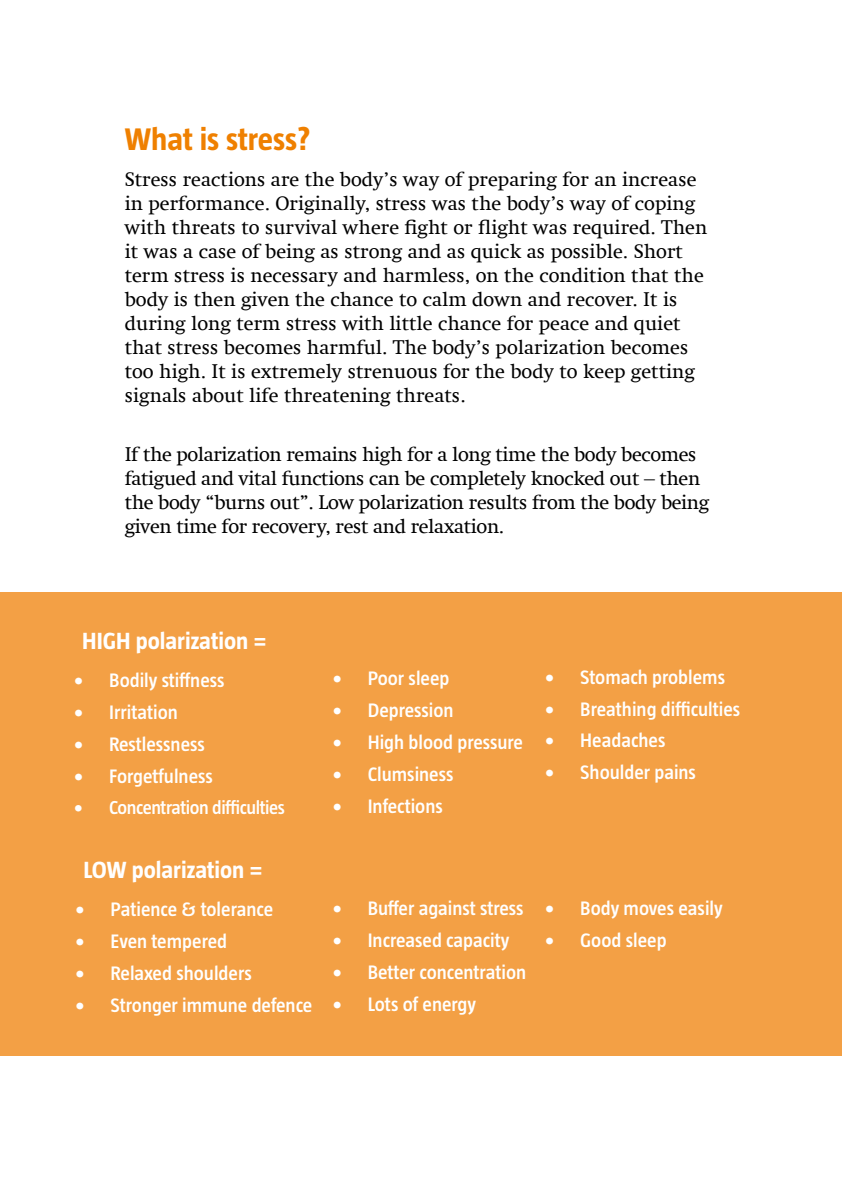
<style>
.page{position:relative;width:842px;height:1191px;background:#fff}
.page>*{position:absolute;margin:0;border:0;box-sizing:border-box;transform-origin:0 0}
.t1{font:700 32px "Taz";color:#ef8000}
.t2{font:700 24px "Taz";color:#fff}
.t3{font:20px/24px "Swift Com";color:#000}
.t4{font:600 20px "Taz";color:#fff}
.t5{font:20px/24px "Swift Com";letter-spacing:-.02em;color:#000}
.t6{font:600 19.2px "Taz";letter-spacing:-.02em;color:#fff}
</style>
<div class="page">
<div style="left:0;top:592px;width:842px;height:464px;background:#f3a045"></div>
<h1 class="t1" style="left:125px;top:122px;width:187px">What is stress?</h1>
<p class="t3" style="left:125px;top:167px;width:584px">Stress reactions are the body’s way of preparing for an increase in performance. Originally, stress was the body’s way of coping with threats to survival where fight or flight was required. Then it was a case of being as strong and as quick as possible. Short term stress is necessary and harmless, on the condition that the body is then given the chance to calm down and recover. It is during long term stress with little chance for peace and quiet that stress becomes harmful. The body’s polarization becomes too high. It is extremely strenuous for the body to keep getting signals about life threatening threats.</p>
<p class="t5" style="left:125px;top:442px;width:586px">If the polarization remains high for a long time the body becomes fatigued and vital functions can be completely knocked out – then the body “burns out”. Low polarization results from the body being given time for recovery, rest and relaxation.</p>
<p class="t2" style="left:82px;top:627px;width:186px">HIGH polarization =</p>
<p class="t4" style="left:73px;top:669px;width:153px">• Bodily stiffness</p>
<p class="t4" style="left:73px;top:701px;width:106px">• Irritation</p>
<p class="t4" style="left:73px;top:733px;width:133px">• Restlessness</p>
<p class="t4" style="left:73px;top:764px;width:141px">• Forgetfulness</p>
<p class="t6" style="left:73px;top:796px;width:213px">• Concentration difficulties</p>
<p class="t2" style="left:84px;top:856px;width:181px">LOW polarization =</p>
<p class="t4" style="left:75px;top:898px;width:200px">• Patience &amp; tolerance</p>
<p class="t4" style="left:75px;top:930px;width:154px">• Even tempered</p>
<p class="t4" style="left:75px;top:962px;width:179px">• Relaxed shoulders</p>
<p class="t4" style="left:75px;top:994px;width:239px">• Stronger immune defence</p>
<p class="t4" style="left:332px;top:667px;width:119px">• Poor sleep</p>
<p class="t4" style="left:332px;top:699px;width:123px">• Depression</p>
<p class="t4" style="left:332px;top:731px;width:193px">• High blood pressure</p>
<p class="t4" style="left:332px;top:763px;width:123px">• Clumsiness</p>
<p class="t4" style="left:332px;top:795px;width:113px">• Infections</p>
<p class="t4" style="left:544px;top:665px;width:182px">• Stomach problems</p>
<p class="t4" style="left:544px;top:697px;width:198px">• Breathing difficulties</p>
<p class="t4" style="left:544px;top:729px;width:123px">• Headaches</p>
<p class="t4" style="left:544px;top:761px;width:153px">• Shoulder pains</p>
<p class="t4" style="left:332px;top:897px;width:193px">• Buffer against stress</p>
<p class="t4" style="left:332px;top:929px;width:179px">• Increased capacity</p>
<p class="t4" style="left:332px;top:960px;width:196px">• Better concentration</p>
<p class="t4" style="left:332px;top:992px;width:146px">• Lots of energy</p>
<p class="t4" style="left:544px;top:897px;width:180px">• Body moves easily</p>
<p class="t4" style="left:544px;top:929px;width:124px">• Good sleep</p>
</div>
